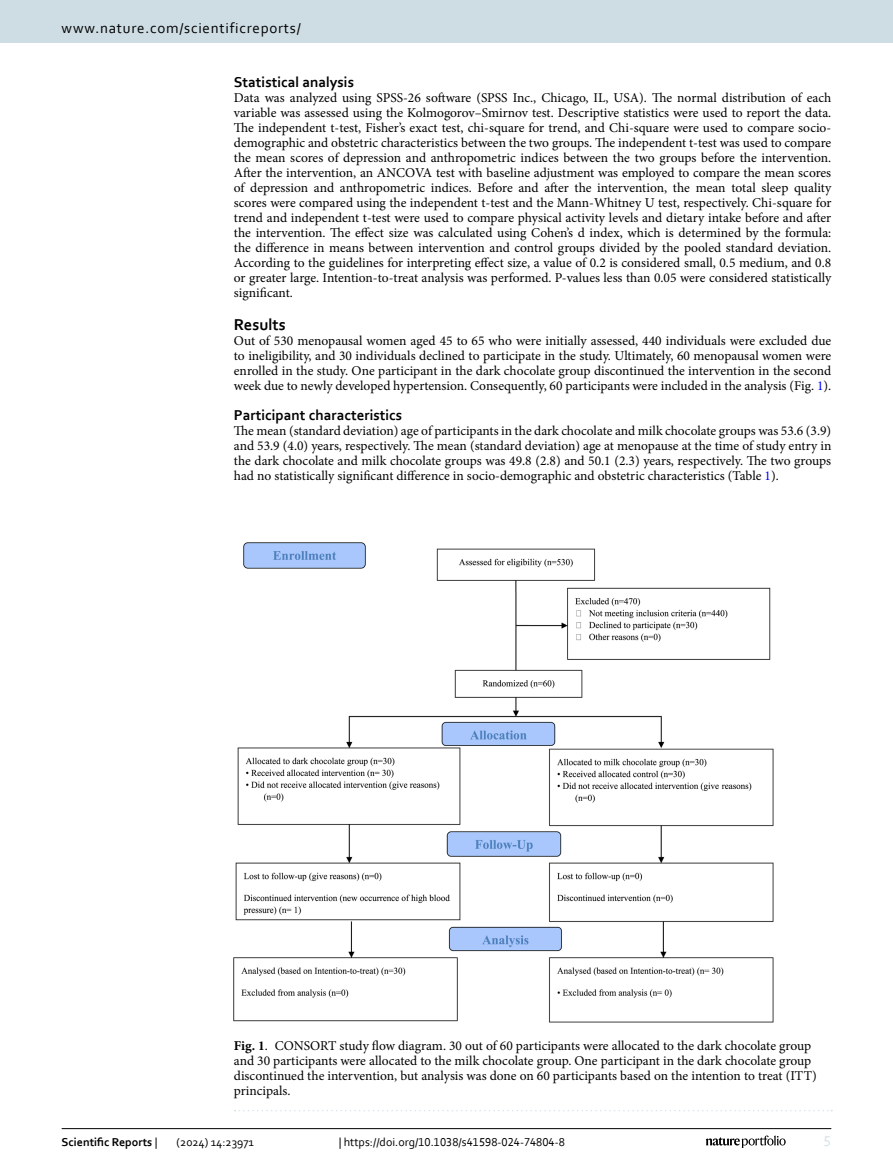
<style>
.page{position:relative;width:893px;height:1174px;background:#fff}
.page>*{position:absolute;margin:0;border:0;box-sizing:border-box;transform-origin:0 0}
.Head_1{font:700 16.5px "Corbel";color:#000}
.Head_2{font:700 15px "Corbel";color:#000}
.t1{font:15px "Corbel";letter-spacing:.05em;color:#000}
.t2{font:15px "Corbel";color:#d9e4eb}
.Body_Text{font:13.5px/15px "Minion Pro";color:#000;text-align:justify}
.Figure_Caption{font:13.5px/15px "Minion Pro";color:#000}
.t3{font:12px "Corbel";color:#000}
.t4{font:700 12px "Corbel";color:#000}
.s1{color:#00f}
.s2{font-weight:700}
.s3{font-weight:400}
</style>
<div class="page">
<img style="left:234px;top:543px;width:540px;height:479px">
<svg style="left:235px;top:1110px;width:597px;height:1px"></svg>
<hr style="left:62px;top:1128px;width:769px;height:1px;background:#000">
<svg style="left:706px;top:1135px;width:80px;height:12px"></svg>
<div style="left:0;top:0;width:893px;height:43px;background:#cedde4"></div>
<p class="t1" style="left:62px;top:18px;width:241px">www.nature.com/scientificreports/</p>
<p class="Head_2" style="left:234px;top:73px;width:122px">Statistical analysis</p>
<p class="Body_Text" style="left:234px;top:90px;width:599px">Data was analyzed using SPSS-26 software (SPSS Inc., Chicago, IL, USA). The normal distribution of each variable was assessed using the Kolmogorov–Smirnov test. Descriptive statistics were used to report the data.<br>The independent t-test, Fisher’s exact test, chi-square for trend, and Chi-square were used to compare socio&shy;demographic and obstetric characteristics between the two groups. The independent t-test was used to compare the mean scores of depression and anthropometric indices between the two groups before the intervention.<br>After the intervention, an ANCOVA test with baseline adjustment was employed to compare the mean scores of depression and anthropometric indices. Before and after the intervention, the mean total sleep quality scores were compared using the independent t-test and the Mann-Whitney U test, respectively. Chi-square for trend and independent t-test were used to compare physical activity levels and dietary intake before and after the intervention. The effect size was calculated using Cohen’s d index, which is determined by the formula: the difference in means between intervention and control groups divided by the pooled standard deviation.<br>According to the guidelines for interpreting effect size, a value of 0.2 is considered small, 0.5 medium, and 0.8 or greater large. Intention-to-treat analysis was performed. P-values less than 0.05 were considered statistically significant.</p>
<p class="Head_1" style="left:234px;top:314px;width:53px">Results</p>
<p class="Body_Text" style="left:234px;top:333px;width:599px">Out of 530 menopausal women aged 45 to 65 who were initially assessed, 440 individuals were excluded due to ineligibility, and 30 individuals declined to participate in the study. Ultimately, 60 menopausal women were enrolled in the study. One participant in the dark chocolate group discontinued the intervention in the second week due to newly developed hypertension. Consequently, 60 participants were included in the analysis (Fig. <span class="s1">1</span>).</p>
<p class="Head_2" style="left:234px;top:406px;width:170px">Participant characteristics</p>
<p class="Body_Text" style="left:234px;top:423px;width:599px">The mean (standard deviation) age of participants in the dark chocolate and milk chocolate groups was 53.6 (3.9) and 53.9 (4.0) years, respectively. The mean (standard deviation) age at menopause at the time of study entry in the dark chocolate and milk chocolate groups was 49.8 (2.8) and 50.1 (2.3) years, respectively. The two groups had no statistically significant difference in socio-demographic and obstetric characteristics (Table <span class="s1">1</span>).</p>
<p class="Figure_Caption" style="left:234px;top:1038px;width:584px"><span class="s2">Fig. 1</span>. CONSORT study flow diagram. 30 out of 60 participants were allocated to the dark chocolate group and 30 participants were allocated to the milk chocolate group. One participant in the dark chocolate group discontinued the intervention, but analysis was done on 60 participants based on the intention to treat (ITT) principals.</p>
<p class="t4" style="left:62px;top:1134px;width:97px">Scientific Reports <span class="s3">|</span></p>
<p class="t3" style="left:177px;top:1134px;width:79px">(2024) 14:23971</p>
<p class="t3" style="left:339px;top:1134px;width:228px">| https://doi.org/10.1038/s41598-024-74804-8</p>
<p class="t2" style="left:824px;top:1132px;width:9px">5</p>
</div>
